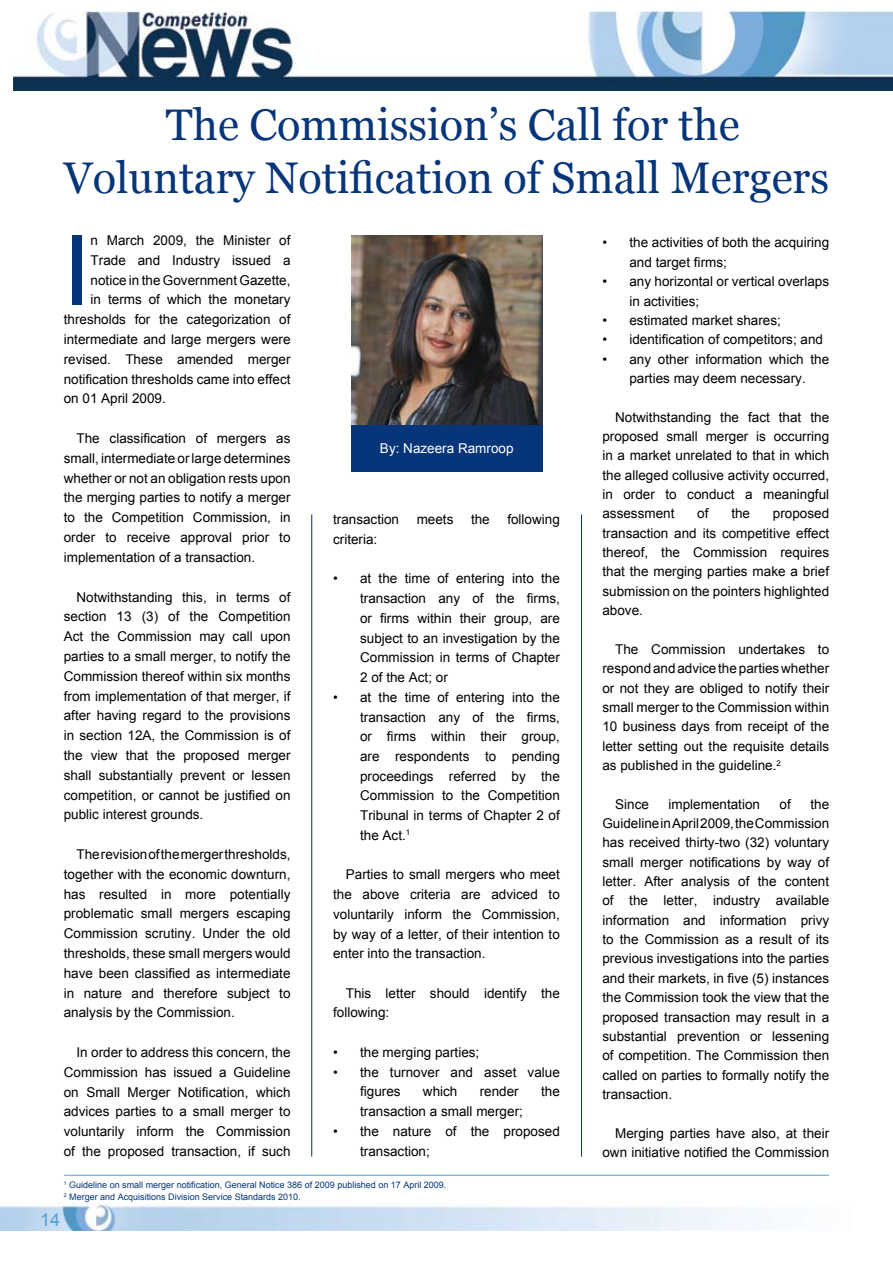
<style>
.page{position:relative;width:893px;height:1263px;background:#fff}
.page>*{position:absolute;margin:0;border:0;box-sizing:border-box;transform-origin:0 0}
.t1{font:96.45px "Arial";color:#06357a}
.t2{font:44.25px/53.1px "Georgia";color:#06357a;text-align:center}
.t3{font:18px "Arial";color:#53a1d8}
.t4{font:13.5px/19.4px "Arial";color:#000;text-align:justify}
.t5{font:13.5px "Arial";color:#fff}
.t6{font:9px/12px "Arial";color:#06357a}
</style>
<div class="page">
<img style="left:13px;top:11px;width:880px;height:79px">
<img style="left:0;top:1203px;width:798px;height:28px">
<img style="left:351px;top:235px;width:191px;height:190px">
<div style="left:351px;top:425px;width:191px;height:47px;background:#06357a"></div>
<hr style="left:311px;top:514px;width:1px;height:643px;background:#06357a">
<hr style="left:64px;top:1175px;width:765px;height:1px;background:#53a1d8">
<hr style="left:581px;top:514px;width:1px;height:643px;background:#06357a">
<h2 class="t2" style="left:64px;top:98px;width:767px">The Commission’s Call for the<br>Voluntary Notification of Small Mergers</h2>
<h1 class="t1" style="left:64px;top:216px;width:28px">I</h1>
<p class="t4" style="left:91px;top:231px;width:201px">n March 2009, the Minister of</p>
<p class="t4" style="left:629px;top:233px;width:201px;text-indent:-27px">• the activities of both the acquiring and target firms;</p>
<p class="t4" style="left:629px;top:272px;width:201px;text-indent:-27px">• any horizontal or vertical overlaps in activities;</p>
<p class="t4" style="left:602px;top:310px;width:180px">• estimated market shares;</p>
<p class="t4" style="left:602px;top:330px;width:222px">• identification of competitors; and</p>
<p class="t4" style="left:602px;top:349px;width:228px;text-align:center">• any other information which the parties may deem necessary.</p>
<p class="t4" style="left:602px;top:407px;width:228px;text-indent:13px">Notwithstanding the fact that the proposed small merger is occurring in a market unrelated to that in which the alleged collusive activity occurred, in order to conduct a meaningful assessment</p>
<p class="t4" style="left:91px;top:250px;width:201px">Trade and Industry issued a</p>
<p class="t4" style="left:91px;top:270px;width:201px">notice in the Government Gazette,</p>
<p class="t4" style="left:91px;top:290px;width:201px">in terms of which the monetary</p>
<p class="t4" style="left:64px;top:310px;width:228px">thresholds for the categorization of</p>
<p class="t4" style="left:64px;top:330px;width:228px">intermediate and large mergers were</p>
<p class="t4" style="left:64px;top:349px;width:228px">revised. These amended merger</p>
<p class="t4" style="left:64px;top:369px;width:228px">notification thresholds came into effect</p>
<p class="t4" style="left:64px;top:389px;width:104px">on 01 April 2009.</p>
<p class="t4" style="left:64px;top:428px;width:228px;line-height:19.8px;text-indent:13px">The classification of mergers as small, intermediate or large determines whether or not an obligation rests upon the merging parties to notify a merger to the Competition Commission, in order to receive approval prior to implementation of a transaction.</p>
<p class="t4" style="left:64px;top:587px;width:228px;line-height:19.8px;text-indent:13px">Notwithstanding this, in terms of section 13 (3) of the Competition Act the Commission may call upon parties to a small merger, to notify the Commission thereof within six months from implementation of that merger, if after having regard to the provisions in section 12A, the Commission is of the view that the proposed merger shall substantially prevent or lessen competition, or cannot be justified on public interest grounds.</p>
<p class="t4" style="left:64px;top:844px;width:228px;line-height:19.8px;text-indent:13px">The revision of the merger thresholds, together with the economic downturn, has resulted in more potentially problematic small mergers escaping Commission scrutiny. Under the old thresholds, these small mergers would have been classified as intermediate in nature and therefore subject to analysis by the Commission.</p>
<p class="t4" style="left:64px;top:1042px;width:228px;line-height:19.8px;text-indent:13px">In order to address this concern, the Commission has issued a Guideline on Small Merger Notification, which advices parties to a small merger to voluntarily inform the Commission of the proposed transaction, if such</p>
<p class="t5" style="left:380px;top:441px;width:135px">By: Nazeera Ramroop</p>
<p class="t4" style="left:697px;top:504px;width:13px">of</p>
<p class="t4" style="left:731px;top:504px;width:20px">the</p>
<p class="t4" style="left:602px;top:504px;width:228px;text-indent:170px">proposed transaction and its competitive effect thereof, the Commission requires that the merging parties make a brief submission on the pointers highlighted above.</p>
<p class="t4" style="left:602px;top:639px;width:228px;text-indent:13px">The Commission undertakes to respond and advice the parties whether or not they are obliged to notify their small merger to the Commission within 10 business days from receipt of the letter setting out the requisite details as published in the guideline.<sup>2</sup></p>
<p class="t4" style="left:615px;top:794px;width:35px">Since</p>
<p class="t4" style="left:668px;top:794px;width:93px">implementation</p>
<p class="t4" style="left:780px;top:794px;width:13px">of</p>
<p class="t4" style="left:333px;top:510px;width:68px">transaction</p>
<p class="t4" style="left:417px;top:510px;width:38px">meets</p>
<p class="t4" style="left:471px;top:510px;width:20px">the</p>
<p class="t4" style="left:507px;top:510px;width:54px">following</p>
<p class="t4" style="left:333px;top:529px;width:46px">criteria:</p>
<p class="t4" style="left:360px;top:569px;width:201px;text-indent:-27px">• at the time of entering into the transaction any of the firms, or firms within their group, are subject to an investigation by the Commission in terms of Chapter 2 of the Act; or</p>
<p class="t4" style="left:360px;top:687px;width:201px;text-indent:-27px">• at the time of entering into the transaction any of the firms, or firms within their group, are respondents to pending proceedings referred by the Commission to the Competition Tribunal in terms of Chapter 2 of the Act.<sup>1</sup></p>
<p class="t4" style="left:333px;top:865px;width:228px;text-indent:13px">Parties to small mergers who meet the above criteria are adviced to voluntarily inform the Commission, by way of a letter, of their intention to enter into the transaction.</p>
<p class="t4" style="left:333px;top:983px;width:228px;text-indent:13px">This letter should identify the following:</p>
<p class="t4" style="left:333px;top:1042px;width:148px">• the merging parties;</p>
<p class="t4" style="left:360px;top:1062px;width:201px;text-indent:-27px">• the turnover and asset value figures</p>
<p class="t4" style="left:602px;top:794px;width:228px;text-indent:208px">the Guideline in April 2009, the Commission has received thirty-two (32) voluntary small merger notifications by way of letter. After analysis of the content of the letter, industry available information and information privy to the Commission as a result of its previous investigations into the parties and their markets, in five (5) instances the Commission took the view that the proposed transaction may result in a substantial prevention or lessening of competition. The Commission then called on parties to formally notify the transaction.</p>
<p class="t4" style="left:602px;top:1123px;width:228px;text-align:right">Merging parties have also, at their own initiative notified the Commission</p>
<p class="t4" style="left:423px;top:1082px;width:36px">which</p>
<p class="t4" style="left:480px;top:1082px;width:41px">render</p>
<p class="t4" style="left:541px;top:1082px;width:20px">the</p>
<p class="t4" style="left:360px;top:1101px;width:164px">transaction a small merger;</p>
<p class="t4" style="left:360px;top:1121px;width:201px;text-indent:-27px">• the nature of the proposed transaction;</p>
<p class="t6" style="left:64px;top:1179px;width:384px"><sup>1</sup> Guideline on small merger notification, General Notice 386 of 2009 published on 17 April 2009.<br><sup>2</sup> Merger and Acquisitions Division Service Standards 2010.</p>
<h3 class="t3" style="left:40px;top:1209px;width:22px">14</h3>
</div>
